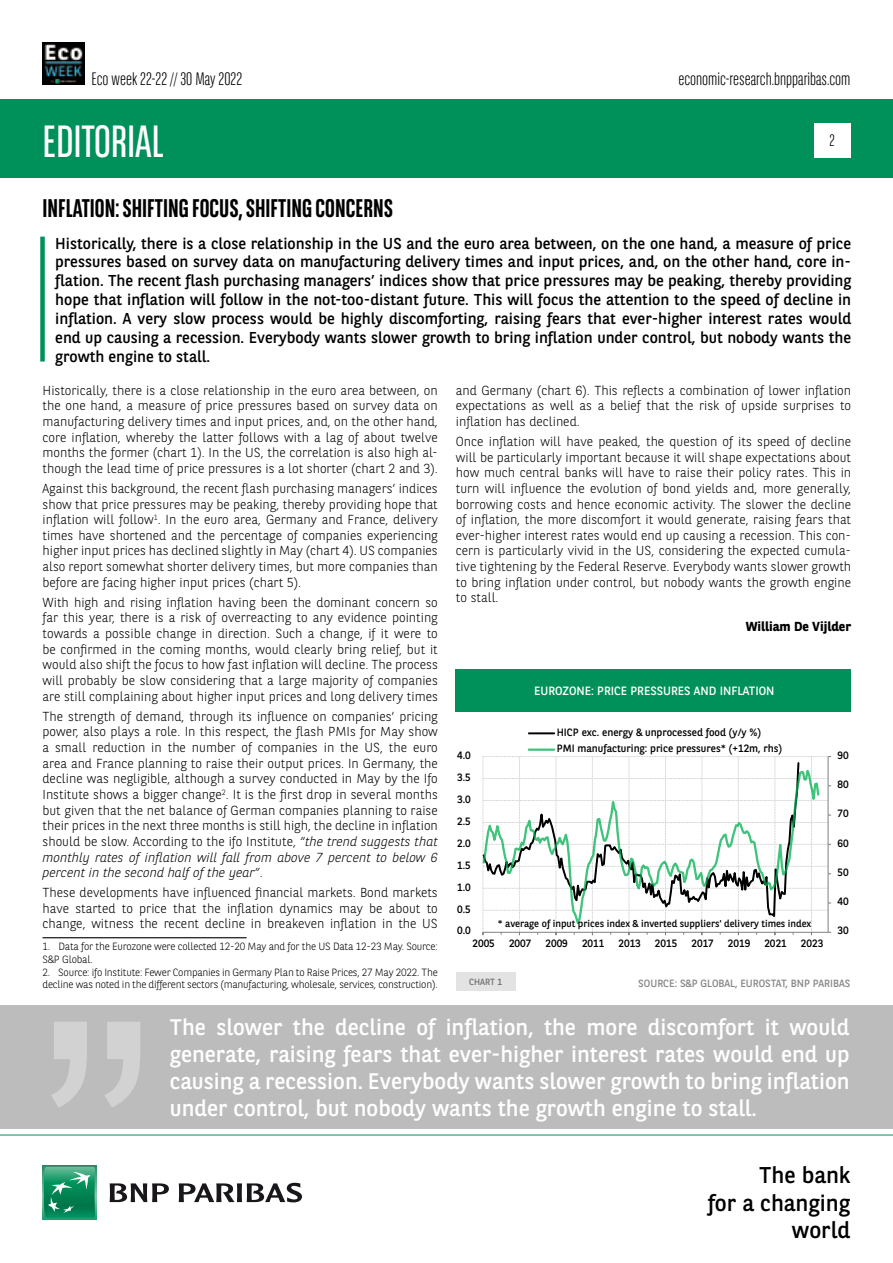
<style>
.page{position:relative;width:893px;height:1263px;background:#fff}
.page>*{position:absolute;margin:0;border:0;box-sizing:border-box;transform-origin:0 0}
.t1{font:45px "BNPP Sans Condensed";color:#fff}
.t2{font:700 25.5px "BNPP Sans Condensed";color:#000}
.t3{font:22.8px/27.3px "BNPP Sans";color:#000;text-align:right}
.t4{font:22.5px/27px "BNPP Sans";color:#fff;text-align:justify}
.t5{font:300 18px "BNPP Sans Condensed";color:#000}
.t6{font:300 16.5px "BNPP Sans Condensed";color:#000}
.t7{font:15.75px/18.9px "BNPP Sans";color:#000;text-align:justify}
.t8{font:300 13.05px/15.6px "BNPP Sans";color:#000;text-align:justify}
.t9{font:700 13.05px "BNPP Sans";color:#000}
.t10{font:12px "BNPP Sans";color:#fff}
.t11{font:10.65px/16.4px "BNPP Sans";letter-spacing:-.005em;color:#000}
.t12{font:300 10.5px/12.6px "BNPP Sans";letter-spacing:-.02em;color:#000}
.t13{font:10.5px "BNPP Sans";color:#878787}
.t14{font:9.9px "BNPP Sans";color:#000}
.t15{font:9px "BNPP Sans";color:#706f6f}
.s1{font-style:italic}
</style>
<div class="page">
<div style="left:1px;top:99px;width:892px;height:78px;background:#00915b"></div>
<svg style="left:43px;top:1166px;width:53px;height:53px"></svg>
<svg style="left:44px;top:1167px;width:51px;height:51px"></svg>
<svg style="left:110px;top:1183px;width:59px;height:19px"></svg>
<svg style="left:179px;top:1183px;width:123px;height:19px"></svg>
<hr style="left:0;top:1135px;width:893px;height:1px;background:#00915b">
<div style="left:814px;top:123px;width:36px;height:34px;background:#fff"></div>
<img style="left:43px;top:43px;width:42px;height:42px">
<div style="left:40px;top:237px;width:5px;height:125px;background:#00915b"></div>
<hr style="left:43px;top:937px;width:204px;height:1px;background:#000">
<div style="left:0;top:1005px;width:892px;height:124px;background:#bcbcbc"></div>
<svg style="left:51px;top:1022px;width:89px;height:85px"></svg>
<svg style="left:483px;top:756px;width:348px;height:179px"></svg>
<svg style="left:483px;top:762px;width:338px;height:168px"></svg>
<hr style="left:529px;top:732px;width:25px;height:2px;background:#000">
<hr style="left:529px;top:748px;width:25px;height:3px;background:#00b050;opacity:.75">
<div style="left:455px;top:669px;width:395px;height:42px;background:#00915b"></div>
<div style="left:456px;top:972px;width:59px;height:19px;background:#e3e3e3"></div>
<h3 class="t5" style="left:91px;top:67px;width:152px">Eco week 22-22 // 30 May 2022</h3>
<h1 class="t1" style="left:43px;top:113px;width:123px">EDITORIAL</h1>
<h3 class="t5" style="left:678px;top:67px;width:174px">economic-research.bnpparibas.com</h3>
<p class="t6" style="left:829px;top:130px;width:7px">2</p>
<h2 class="t2" style="left:43px;top:193px;width:352px">INFLATION: SHIFTING FOCUS, SHIFTING CONCERNS</h2>
<p class="t7" style="left:55px;top:233px;width:797px">Historically, there is a close relationship in the US and the euro area between, on the one hand, a measure of price pressures based on survey data on manufacturing delivery times and input prices, and, on the other hand, core in&shy;flation. The recent flash purchasing managers’ indices show that price pressures may be peaking, thereby providing hope that inflation will follow in the not-too-distant future. This will focus the attention to the speed of decline in inflation. A very slow process would be highly discomforting, raising fears that ever-higher interest rates would end up causing a recession. Everybody wants slower growth to bring inflation under control, but nobody wants the growth engine to stall.</p>
<p class="t8" style="left:43px;top:382px;width:397px">Historically, there is a close relationship in the euro area between, on the one hand, a measure of price pressures based on survey data on manufacturing delivery times and input prices, and, on the other hand, core inflation, whereby the latter follows with a lag of about twelve months the former (chart 1). In the US, the correlation is also high al&shy;though the lead time of price pressures is a lot shorter (chart 2 and 3).</p>
<p class="t8" style="left:43px;top:480px;width:397px">Against this background, the recent flash purchasing managers’ indices show that price pressures may be peaking, thereby providing hope that inflation will follow<sup>1</sup>. In the euro area, Germany and France, delivery times have shortened and the percentage of companies experiencing higher input prices has declined slightly in May (chart 4). US companies also report somewhat shorter delivery times, but more companies than before are facing higher input prices (chart 5).</p>
<p class="t8" style="left:43px;top:594px;width:397px">With high and rising inflation having been the dominant concern so far this year, there is a risk of overreacting to any evidence pointing towards a possible change in direction. Such a change, if it were to be confirmed in the coming months, would clearly bring relief, but it would also shift the focus to how fast inflation will decline. The process will probably be slow considering that a large majority of companies are still complaining about higher input prices and long delivery times</p>
<p class="t8" style="left:43px;top:708px;width:397px">The strength of demand, through its influence on companies’ pricing power, also plays a role. In this respect, the flash PMIs for May show a small reduction in the number of companies in the US, the euro area and France planning to raise their output prices. In Germany, the decline was negligible, although a survey conducted in May by the Ifo Institute shows a bigger change<sup>2</sup>. It is the first drop in several months but given that the net balance of German companies planning to raise their prices in the next three months is still high, the decline in inflation should be slow. According to the ifo Institute, <span class="s1">“the trend suggests that monthly rates of inflation will fall from above 7 percent to below 6 percent in the second half of the year”</span>.</p>
<p class="t8" style="left:43px;top:884px;width:397px">These developments have influenced financial markets. Bond markets have started to price that the inflation dynamics may be about to change, witness the recent decline in breakeven inflation in the US</p>
<p class="t12" style="left:43px;top:940px;width:397px">1. Data for the Eurozone were collected 12-20 May and for the US Data 12-23 May. Source:<br>S&amp;P Global.</p>
<p class="t12" style="left:43px;top:965px;width:397px">2. Source: ifo Institute: Fewer Companies in Germany Plan to Raise Prices, 27 May 2022. The decline was noted in the different sectors (manufacturing, wholesale, services, construction).</p>
<p class="t8" style="left:456px;top:382px;width:397px">and Germany (chart 6). This reflects a combination of lower inflation expectations as well as a belief that the risk of upside surprises to inflation has declined.</p>
<p class="t8" style="left:456px;top:433px;width:397px">Once inflation will have peaked, the question of its speed of decline will be particularly important because it will shape expectations about how much central banks will have to raise their policy rates. This in turn will influence the evolution of bond yields and, more generally, borrowing costs and hence economic activity. The slower the decline of inflation, the more discomfort it would generate, raising fears that ever-higher interest rates would end up causing a recession. This con&shy;cern is particularly vivid in the US, considering the expected cumula&shy;tive tightening by the Federal Reserve. Everybody wants slower growth to bring inflation under control, but nobody wants the growth engine to stall.</p>
<p class="t9" style="left:746px;top:617px;width:107px">William De Vijlder</p>
<p class="t10" style="left:534px;top:682px;width:242px">EUROZONE: PRICE PRESSURES AND INFLATION</p>
<p class="t11" style="left:557px;top:723px;width:227px">HICP exc. energy &amp; unprocessed food (y/y %)<br>PMI manufacturing: price pressures* (+12m, rhs)</p>
<p class="t11" style="left:457px;top:746px;width:15px">4.0</p>
<p class="t11" style="left:837px;top:746px;width:13px">90</p>
<p class="t11" style="left:457px;top:768px;width:15px">3.5</p>
<p class="t11" style="left:837px;top:776px;width:13px">80</p>
<p class="t11" style="left:457px;top:790px;width:15px">3.0</p>
<p class="t11" style="left:837px;top:805px;width:13px">70</p>
<p class="t11" style="left:457px;top:812px;width:15px">2.5</p>
<p class="t11" style="left:457px;top:834px;width:15px">2.0</p>
<p class="t11" style="left:837px;top:834px;width:13px">60</p>
<p class="t11" style="left:457px;top:856px;width:15px">1.5</p>
<p class="t11" style="left:837px;top:863px;width:13px">50</p>
<p class="t11" style="left:457px;top:878px;width:15px">1.0</p>
<p class="t11" style="left:837px;top:893px;width:13px">40</p>
<p class="t11" style="left:457px;top:900px;width:15px">0.5</p>
<p class="t14" style="left:498px;top:917px;width:315px">* average of input prices index &amp; inverted suppliers' delivery times index</p>
<p class="t11" style="left:457px;top:922px;width:15px">0.0</p>
<p class="t11" style="left:837px;top:922px;width:13px">30</p>
<p class="t11" style="left:473px;top:935px;width:24px">2005</p>
<p class="t11" style="left:509px;top:935px;width:24px">2007</p>
<p class="t11" style="left:545px;top:935px;width:24px">2009</p>
<p class="t11" style="left:582px;top:935px;width:24px">2011</p>
<p class="t11" style="left:618px;top:935px;width:24px">2013</p>
<p class="t11" style="left:655px;top:935px;width:24px">2015</p>
<p class="t11" style="left:691px;top:935px;width:24px">2017</p>
<p class="t11" style="left:728px;top:935px;width:24px">2019</p>
<p class="t11" style="left:764px;top:935px;width:24px">2021</p>
<p class="t11" style="left:801px;top:935px;width:24px">2023</p>
<p class="t15" style="left:469px;top:976px;width:35px">CHART 1</p>
<p class="t13" style="left:638px;top:976px;width:214px">SOURCE: S&amp;P GLOBAL, EUROSTAT, BNP PARIBAS</p>
<p class="t4" style="left:170px;top:1013px;width:681px">The slower the decline of inflation, the more discomfort it would generate, raising fears that ever-higher interest rates would end up causing a recession. Everybody wants slower growth to bring inflation under control, but nobody wants the growth engine to stall.</p>
<h3 class="t3" style="left:708px;top:1161px;width:144px">The bank<br>for a changing world</h3>
</div>
